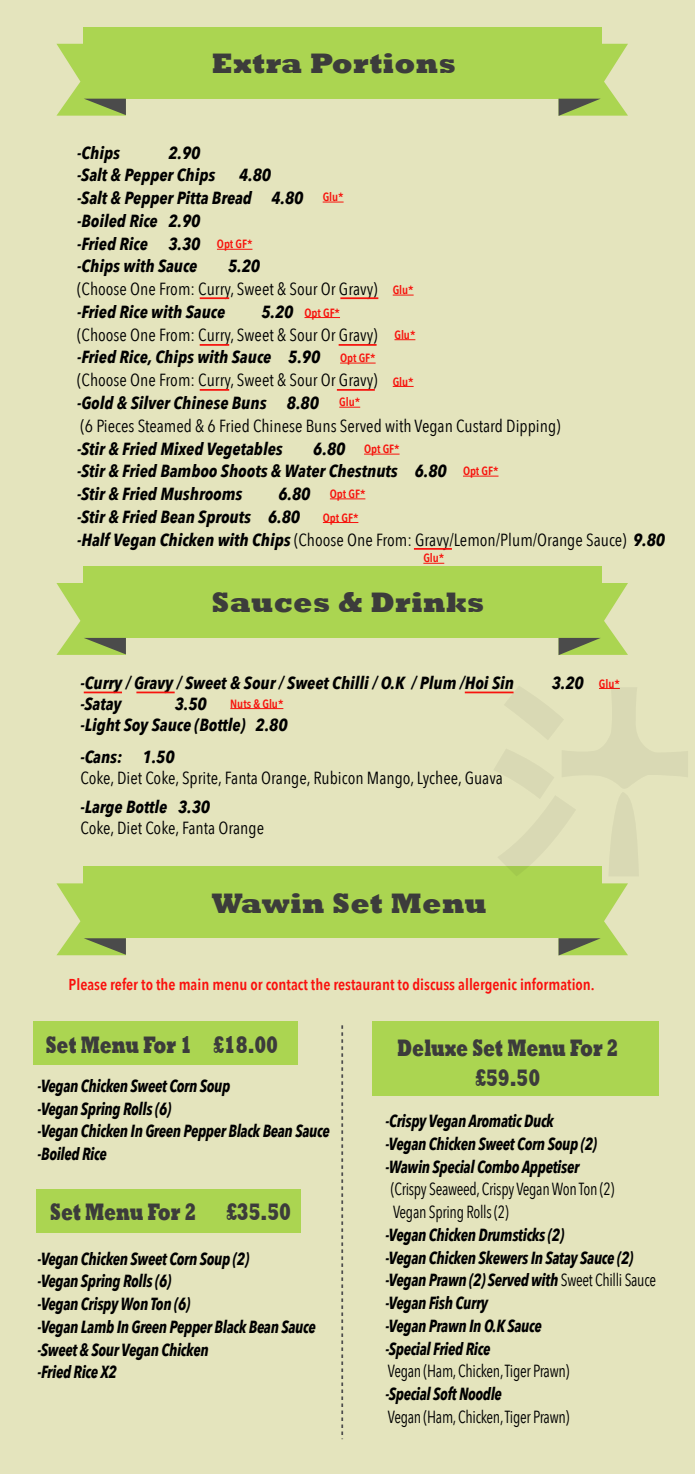
<style>
.page{position:relative;width:695px;height:1474px;background:#fff}
.page>*{position:absolute;margin:0;border:0;box-sizing:border-box;transform-origin:0 0}
.t1{font:800 28.88px "Rockwell";letter-spacing:.015em;color:#3c3c3b}
.t2{font:800 24.5px "Rockwell";letter-spacing:-.005em;color:#3c3c3b;scale:.71 1}
.t3{font:italic 700 17.5px/22.8px "Avenir Next Condensed";letter-spacing:-.02em;color:#000;scale:.9 1}
.t4{font:italic 700 17.5px/22.8px "Avenir Next Condensed";color:#000}
.t5{font:17.5px "Avenir Next Condensed";color:#000}
.t6{font:17.5px/22.8px "Avenir Next Condensed";letter-spacing:-.02em;color:#000;scale:.9 1}
.t7{font:italic 700 17.5px "Avenir Next Condensed";letter-spacing:-.02em;color:#000}
.t8{font:600 15.75px "Avenir Next Condensed";color:#fa0f0c}
.t9{font:600 11.9px/23.6px "Avenir Next Condensed";letter-spacing:-.005em;color:#f7130d;text-align:center}
.s1{font-weight:400;font-style:normal}
</style>
<div class="page">
<div style="left:0;top:0;width:694px;height:1473px;background:#e4e4bd"></div>
<div style="left:84px;top:27px;width:517px;height:72px;background:#abd551"></div>
<svg style="left:56px;top:44px;width:70px;height:72px"></svg>
<svg style="left:558px;top:44px;width:70px;height:72px"></svg>
<div style="left:33px;top:1020px;width:264px;height:44px;background:#abd551"></div>
<div style="left:372px;top:1020px;width:286px;height:75px;background:#abd551"></div>
<div style="left:36px;top:1188px;width:265px;height:44px;background:#abd551"></div>
<div style="left:84px;top:566px;width:517px;height:72px;background:#abd551"></div>
<svg style="left:56px;top:583px;width:70px;height:72px"></svg>
<svg style="left:558px;top:583px;width:70px;height:72px"></svg>
<div style="left:84px;top:866px;width:517px;height:72px;background:#abd551"></div>
<svg style="left:56px;top:883px;width:70px;height:72px"></svg>
<svg style="left:558px;top:883px;width:70px;height:72px"></svg>
<svg style="left:341px;top:1025px;width:2px;height:414px"></svg>
<hr style="left:340px;top:297px;width:38px;height:2px;background:#f7130d">
<hr style="left:338px;top:344px;width:38px;height:2px;background:#f7130d">
<hr style="left:414px;top:548px;width:38px;height:2px;background:#f7130d">
<hr style="left:200px;top:344px;width:29px;height:2px;background:#f7130d">
<hr style="left:200px;top:297px;width:29px;height:2px;background:#f7130d">
<hr style="left:217px;top:249px;width:35px;height:1px;background:#f7130d">
<hr style="left:304px;top:317px;width:36px;height:1px;background:#f7130d">
<hr style="left:364px;top:454px;width:35px;height:1px;background:#f7130d">
<hr style="left:463px;top:476px;width:35px;height:1px;background:#f7130d">
<hr style="left:330px;top:498px;width:35px;height:1px;background:#f7130d">
<hr style="left:323px;top:522px;width:35px;height:1px;background:#f7130d">
<hr style="left:340px;top:363px;width:35px;height:1px;background:#f7130d">
<svg style="left:322px;top:202px;width:21px;height:1px"></svg>
<svg style="left:392px;top:295px;width:21px;height:1px"></svg>
<svg style="left:394px;top:339px;width:21px;height:1px"></svg>
<hr style="left:337px;top:389px;width:38px;height:2px;background:#f7130d">
<hr style="left:200px;top:389px;width:29px;height:2px;background:#f7130d">
<hr style="left:84px;top:691px;width:38px;height:2px;background:#f7130d">
<hr style="left:136px;top:691px;width:39px;height:2px;background:#f7130d">
<hr style="left:464px;top:691px;width:49px;height:2px;background:#f7130d">
<svg style="left:392px;top:386px;width:21px;height:1px"></svg>
<svg style="left:423px;top:563px;width:21px;height:1px"></svg>
<svg style="left:599px;top:688px;width:20px;height:1px"></svg>
<hr style="left:230px;top:708px;width:53px;height:1px;background:#f7130d">
<svg style="left:339px;top:407px;width:21px;height:1px"></svg>
<h1 class="t1" style="left:212px;top:47px;width:245px">Extra Portions</h1>
<p class="t7" style="left:77px;top:142px;width:44px">-Chips</p>
<p class="t4" style="left:77px;top:141px;width:140px;text-indent:91px">2.90 -Salt &amp; Pepper Chips</p>
<p class="t4" style="left:77px;top:164px;width:227px;text-indent:162px">4.80 -Salt &amp; Pepper Pitta Bread 4.80 -Boiled Rice 2.90<br>-Fried Rice 3.30<br>-Chips with Sauce</p>
<p class="t9" style="left:322px;top:185px;width:22px">Glu*</p>
<p class="t9" style="left:217px;top:232px;width:37px">Opt GF*</p>
<p class="t7" style="left:228px;top:255px;width:33px">5.20</p>
<p class="t5" style="left:77px;top:274px;width:302px">(Choose One From: Curry, Sweet &amp; Sour Or Gravy)</p>
<p class="t4" style="left:77px;top:300px;width:149px">-Fried Rice with Sauce</p>
<p class="t7" style="left:261px;top:301px;width:33px">5.20</p>
<p class="t5" style="left:77px;top:319px;width:302px">(Choose One From: Curry, Sweet &amp; Sour Or Gravy)</p>
<p class="t4" style="left:77px;top:346px;width:244px">-Fried Rice, Chips with Sauce 5.90</p>
<p class="t5" style="left:77px;top:365px;width:302px">(Choose One From: Curry, Sweet &amp; Sour Or Gravy)</p>
<p class="t4" style="left:77px;top:391px;width:243px">-Gold &amp; Silver Chinese Buns 8.80</p>
<p class="t5" style="left:80px;top:410px;width:481px">(6 Pieces Steamed &amp; 6 Fried Chinese Buns Served with Vegan Custard Dipping)</p>
<p class="t4" style="left:77px;top:437px;width:207px">-Stir &amp; Fried Mixed Vegetables</p>
<p class="t9" style="left:392px;top:278px;width:22px">Glu*</p>
<p class="t9" style="left:394px;top:322px;width:22px">Glu*</p>
<p class="t9" style="left:392px;top:369px;width:22px">Glu*</p>
<p class="t9" style="left:304px;top:300px;width:37px">Opt GF*</p>
<p class="t9" style="left:340px;top:346px;width:37px">Opt GF*</p>
<p class="t9" style="left:339px;top:390px;width:22px">Glu*</p>
<p class="t4" style="left:77px;top:437px;width:371px;text-indent:236px">6.80<br>-Stir &amp; Fried Bamboo Shoots &amp; Water Chestnuts 6.80 -Stir &amp; Fried Mushrooms</p>
<p class="t9" style="left:364px;top:437px;width:37px">Opt GF*</p>
<p class="t9" style="left:463px;top:459px;width:37px">Opt GF*</p>
<p class="t4" style="left:77px;top:482px;width:589px;text-indent:201px">6.80<br>-Stir &amp; Fried Bean Sprouts 6.80<br>-Half Vegan Chicken with Chips <span class="s1">(Choose One From: Gravy/Lemon/Plum/Orange Sauce)</span> 9.80</p>
<p class="t9" style="left:323px;top:481px;width:44px">Opt GF*<br>Opt GF*</p>
<p class="t9" style="left:423px;top:546px;width:22px">Glu*</p>
<h1 class="t1" style="left:212px;top:586px;width:274px">Sauces &amp; Drinks</h1>
<p class="t4" style="left:80px;top:671px;width:435px">-Curry / Gravy / Sweet &amp; Sour / Sweet Chilli / O.K / Plum /Hoi Sin</p>
<p class="t7" style="left:551px;top:672px;width:33px">3.20</p>
<p class="t7" style="left:80px;top:693px;width:43px">-Satay</p>
<p class="t4" style="left:80px;top:693px;width:208px;line-height:21px;text-indent:94px">3.50<br>-Light Soy Sauce (Bottle) 2.80</p>
<p class="t7" style="left:80px;top:746px;width:95px">-Cans: 1.50</p>
<p class="t5" style="left:80px;top:763px;width:424px">Coke, Diet Coke, Sprite, Fanta Orange, Rubicon Mango, Lychee, Guava</p>
<p class="t4" style="left:80px;top:795px;width:131px">-Large Bottle 3.30</p>
<p class="t5" style="left:80px;top:813px;width:185px">Coke, Diet Coke, Fanta Orange</p>
<p class="t9" style="left:230px;top:691px;width:55px">Nuts &amp; Glu*</p>
<p class="t9" style="left:599px;top:671px;width:22px">Glu*</p>
<h1 class="t1" style="left:212px;top:886px;width:276px">Wawin Set Menu</h1>
<p class="t8" style="left:69px;top:971px;width:527px">Please refer to the main menu or contact the restaurant to discuss allergenic information.</p>
<h2 class="t2" style="left:46px;top:1030px;width:329px">Set Menu For 1 £18.00</h2>
<p class="t3" style="left:38px;top:1074px;width:326px">-Vegan Chicken Sweet Corn Soup<br>-Vegan Spring Rolls (6)<br>-Vegan Chicken In Green Pepper Black Bean Sauce -Boiled Rice</p>
<h2 class="t2" style="left:50px;top:1197px;width:341px">Set Menu For 2 £35.50</h2>
<p class="t3" style="left:38px;top:1246px;width:310px">-Vegan Chicken Sweet Corn Soup (2)<br>-Vegan Spring Rolls (6)<br>-Vegan Crispy Won Ton (6)<br>-Vegan Lamb In Green Pepper Black Bean Sauce -Sweet &amp; Sour Vegan Chicken<br>-Fried Rice X2</p>
<h2 class="t2" style="left:397px;top:1033px;width:313px">Deluxe Set Menu For 2</h2>
<h2 class="t2" style="left:475px;top:1064px;width:93px">£59.50</h2>
<p class="t3" style="left:385px;top:1109px;width:236px">-Crispy Vegan Aromatic Duck -Vegan Chicken Sweet Corn Soup (2) -Wawin Special Combo Appetiser</p>
<p class="t6" style="left:390px;top:1176px;width:250px">(Crispy Seaweed, Crispy Vegan Won Ton (2)<br>Vegan Spring Rolls (2)</p>
<p class="t3" style="left:385px;top:1223px;width:302px">-Vegan Chicken Drumsticks (2)<br>-Vegan Chicken Skewers In Satay Sauce (2) -Vegan Prawn (2) Served with <span class="s1">Sweet Chilli Sauce </span>-Vegan Fish Curry<br>-Vegan Prawn In O.K Sauce<br>-Special Fried Rice</p>
<p class="t6" style="left:388px;top:1358px;width:203px">Vegan (Ham, Chicken, Tiger Prawn)</p>
<p class="t3" style="left:385px;top:1382px;width:131px">-Special Soft Noodle</p>
<p class="t6" style="left:388px;top:1404px;width:203px">Vegan (Ham, Chicken, Tiger Prawn)</p>
</div>
